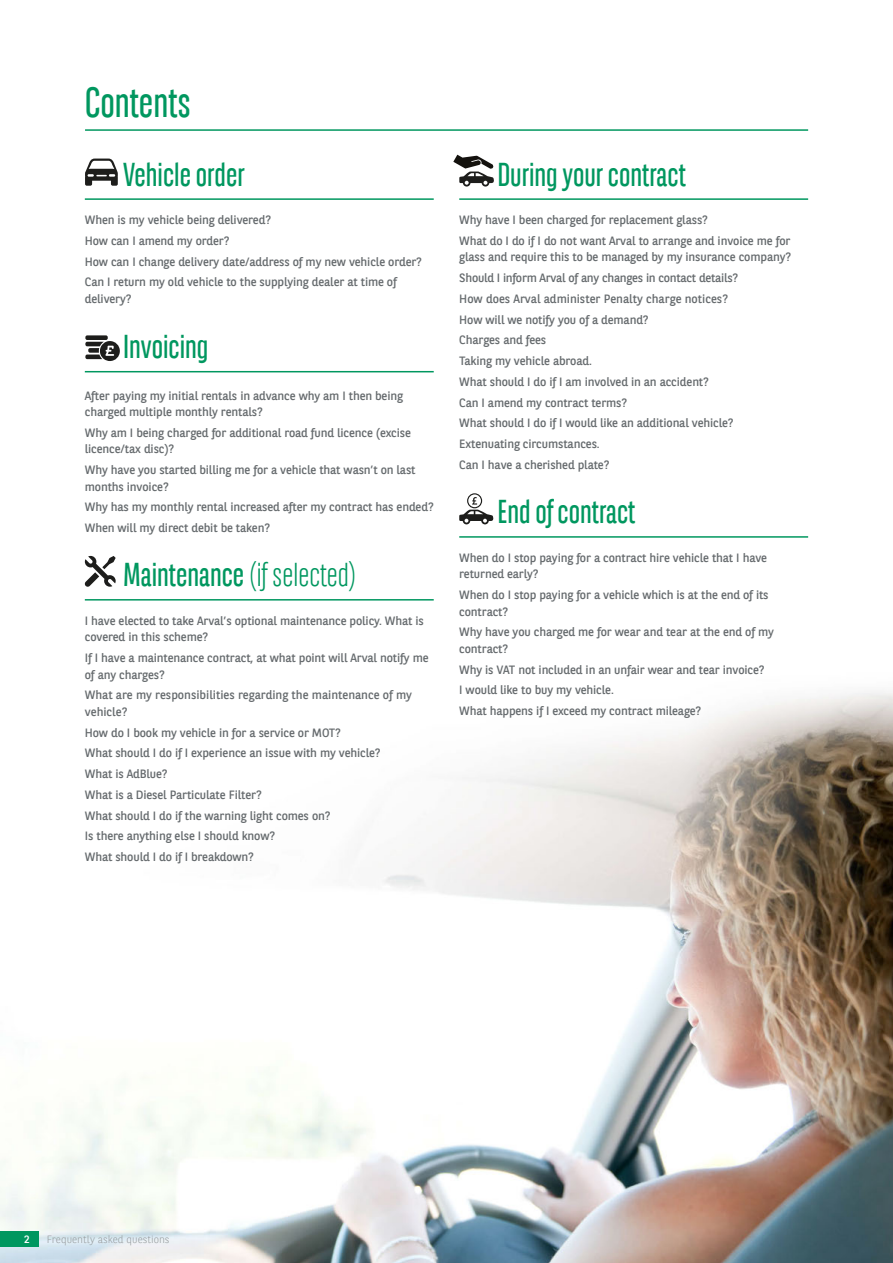
<style>
.page{position:relative;width:893px;height:1263px;background:#fff}
.page>*{position:absolute;margin:0;border:0;box-sizing:border-box;transform-origin:0 0}
.t1{font:42px "BNPP Sans Condensed";color:#00975f}
.t2{font:33px "BNPP Sans Condensed";color:#00975f}
.t3{font:300 33px "BNPP Sans Condensed";color:#00975f}
.Paragraph_Style_1{font:12px/16.5px "BNPP Sans";letter-spacing:-.01em;color:#666b6e}
.t4{font:300 10.5px "BNPP Sans";color:#969b9e}
.t5{font:10.5px "BNPP Sans";color:#fff}
.s1{font-weight:400}
</style>
<div class="page">
<img style="left:0;top:691px;width:893px;height:572px">
<hr style="left:85px;top:371px;width:349px;height:1px;background:#00975f">
<hr style="left:85px;top:599px;width:349px;height:1px;background:#00975f">
<hr style="left:85px;top:198px;width:349px;height:2px;background:#00975f">
<hr style="left:459px;top:536px;width:349px;height:2px;background:#00975f">
<div style="left:0;top:1231px;width:38px;height:15px;background:#00975f"></div>
<hr style="left:85px;top:129px;width:723px;height:2px;background:#00975f">
<div style="left:85px;top:335px;width:23px;height:5px;background:#1d1d1b;border-radius:2px"></div>
<svg style="left:85px;top:341px;width:35px;height:20px"></svg>
<svg style="left:85px;top:159px;width:33px;height:27px"></svg>
<svg style="left:85px;top:556px;width:31px;height:31px"></svg>
<svg style="left:459px;top:493px;width:34px;height:31px"></svg>
<hr style="left:459px;top:198px;width:349px;height:2px;background:#00975f">
<svg style="left:453px;top:155px;width:41px;height:32px"></svg>
<p class="t1" style="left:85px;top:76px;width:107px">Contents</p>
<p class="t2" style="left:123px;top:154px;width:123px">Vehicle order</p>
<p class="Paragraph_Style_1" style="left:85px;top:211px;width:188px">When is my vehicle being delivered?</p>
<p class="Paragraph_Style_1" style="left:85px;top:232px;width:146px">How can I amend my order?</p>
<p class="Paragraph_Style_1" style="left:85px;top:253px;width:339px">How can I change delivery date/address of my new vehicle order?</p>
<p class="Paragraph_Style_1" style="left:85px;top:273px;width:314px">Can I return my old vehicle to the supplying dealer at time of delivery?</p>
<p class="t2" style="left:123px;top:326px;width:87px">Invoicing</p>
<p class="Paragraph_Style_1" style="left:85px;top:387px;width:320px">After paying my initial rentals in advance why am I then being charged multiple monthly rentals?</p>
<p class="Paragraph_Style_1" style="left:85px;top:424px;width:328px">Why am I being charged for additional road fund licence (excise licence/tax disc)?</p>
<p class="Paragraph_Style_1" style="left:85px;top:461px;width:332px">Why have you started billing me for a vehicle that wasn’t on last months invoice?</p>
<p class="Paragraph_Style_1" style="left:85px;top:498px;width:350px">Why has my monthly rental increased after my contract has ended?</p>
<p class="Paragraph_Style_1" style="left:85px;top:519px;width:187px">When will my direct debit be taken?</p>
<p class="t3" style="left:123px;top:554px;width:234px"><span class="s1">Maintenance</span> (if selected)</p>
<p class="Paragraph_Style_1" style="left:85px;top:612px;width:340px">I have elected to take Arval’s optional maintenance policy. What is covered in this scheme?</p>
<p class="Paragraph_Style_1" style="left:85px;top:649px;width:345px">If I have a maintenance contract, at what point will Arval notify me of any charges?</p>
<p class="Paragraph_Style_1" style="left:85px;top:686px;width:329px">What are my responsibilities regarding the maintenance of my vehicle?</p>
<p class="Paragraph_Style_1" style="left:85px;top:724px;width:258px">How do I book my vehicle in for a service or MOT?</p>
<p class="Paragraph_Style_1" style="left:85px;top:744px;width:297px">What should I do if I experience an issue with my vehicle?</p>
<p class="Paragraph_Style_1" style="left:85px;top:765px;width:84px">What is AdBlue?</p>
<p class="Paragraph_Style_1" style="left:85px;top:786px;width:178px">What is a Diesel Particulate Filter?</p>
<p class="Paragraph_Style_1" style="left:85px;top:807px;width:247px">What should I do if the warning light comes on?</p>
<p class="Paragraph_Style_1" style="left:85px;top:827px;width:192px">Is there anything else I should know?</p>
<p class="Paragraph_Style_1" style="left:85px;top:848px;width:171px">What should I do if I breakdown?</p>
<p class="t2" style="left:497px;top:154px;width:190px">During your contract</p>
<p class="Paragraph_Style_1" style="left:459px;top:211px;width:250px">Why have I been charged for replacement glass?</p>
<p class="Paragraph_Style_1" style="left:459px;top:232px;width:333px">What do I do if I do not want Arval to arrange and invoice me for glass and require this to be managed by my insurance company?</p>
<p class="Paragraph_Style_1" style="left:459px;top:269px;width:281px">Should I inform Arval of any changes in contact details?</p>
<p class="Paragraph_Style_1" style="left:459px;top:290px;width:270px">How does Arval administer Penalty charge notices?</p>
<p class="Paragraph_Style_1" style="left:459px;top:311px;width:191px">How will we notify you of a demand?</p>
<p class="Paragraph_Style_1" style="left:459px;top:331px;width:89px">Charges and fees</p>
<p class="Paragraph_Style_1" style="left:459px;top:352px;width:134px">Taking my vehicle abroad.</p>
<p class="Paragraph_Style_1" style="left:459px;top:373px;width:251px">What should I do if I am involved in an accident?</p>
<p class="Paragraph_Style_1" style="left:459px;top:394px;width:169px">Can I amend my contract terms?</p>
<p class="Paragraph_Style_1" style="left:459px;top:414px;width:276px">What should I do if I would like an additional vehicle?</p>
<p class="Paragraph_Style_1" style="left:459px;top:435px;width:142px">Extenuating circumstances.</p>
<p class="Paragraph_Style_1" style="left:459px;top:456px;width:152px">Can I have a cherished plate?</p>
<p class="t2" style="left:497px;top:491px;width:139px">End of contract</p>
<p class="Paragraph_Style_1" style="left:459px;top:549px;width:309px">When do I stop paying for a contract hire vehicle that I have returned early?</p>
<p class="Paragraph_Style_1" style="left:459px;top:586px;width:311px">When do I stop paying for a vehicle which is at the end of its contract?</p>
<p class="Paragraph_Style_1" style="left:459px;top:623px;width:316px">Why have you charged me for wear and tear at the end of my contract?</p>
<p class="Paragraph_Style_1" style="left:459px;top:661px;width:307px">Why is VAT not included in an unfair wear and tear invoice?</p>
<p class="Paragraph_Style_1" style="left:459px;top:681px;width:156px">I would like to buy my vehicle.</p>
<p class="Paragraph_Style_1" style="left:459px;top:702px;width:244px">What happens if I exceed my contract mileage?</p>
<p class="t5" style="left:24px;top:1232px;width:7px">2</p>
<p class="t4" style="left:47px;top:1232px;width:124px">Frequently asked questions</p>
</div>
